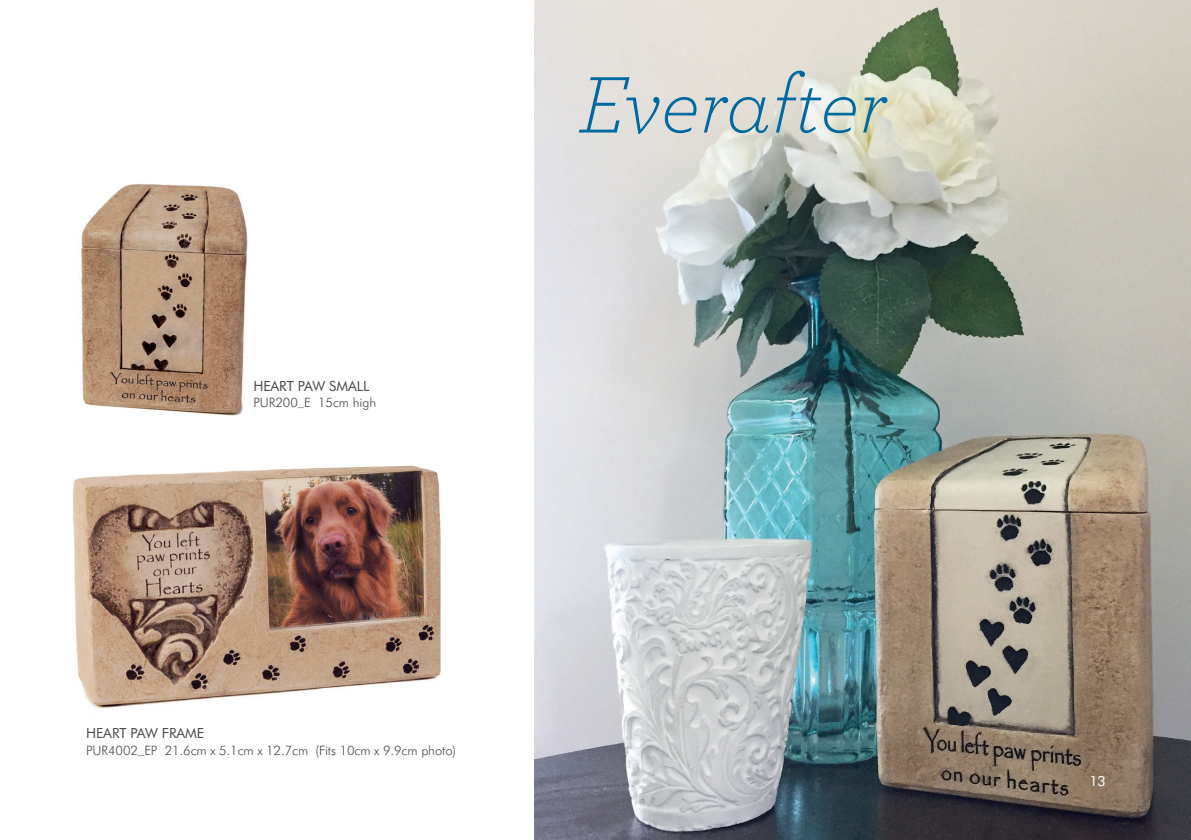
<style>
.page{position:relative;width:1191px;height:840px;background:#fff}
.page>*{position:absolute;margin:0;border:0;box-sizing:border-box;transform-origin:0 0}
.t1{font:italic 300 84px "Archer";letter-spacing:-.005em;color:#0069a0}
.t2{font:14px "Futura BT";letter-spacing:-.005em;color:#4b4c4d}
.t3{font:14px "Futura BT";color:#fff}
.t4{font:300 13px "Futura BT";letter-spacing:-.005em;color:#4b4c4d}
</style>
<div class="page">
<img style="left:535px;top:0;width:656px;height:839px">
<img style="left:81px;top:184px;width:167px;height:232px">
<img style="left:72px;top:465px;width:368px;height:243px">
<p class="t2" style="left:253px;top:377px;width:118px">HEART PAW SMALL</p>
<p class="t4" style="left:253px;top:394px;width:124px">PUR200_E 15cm high</p>
<h1 class="t1" style="left:578px;top:47px;width:310px">Everafter</h1>
<p class="t2" style="left:86px;top:724px;width:119px">HEART PAW FRAME</p>
<p class="t4" style="left:86px;top:741px;width:371px">PUR4002_EP 21.6cm x 5.1cm x 12.7cm (Fits 10cm x 9.9cm photo)</p>
<p class="t3" style="left:1089px;top:771px;width:18px">13</p>
</div>
